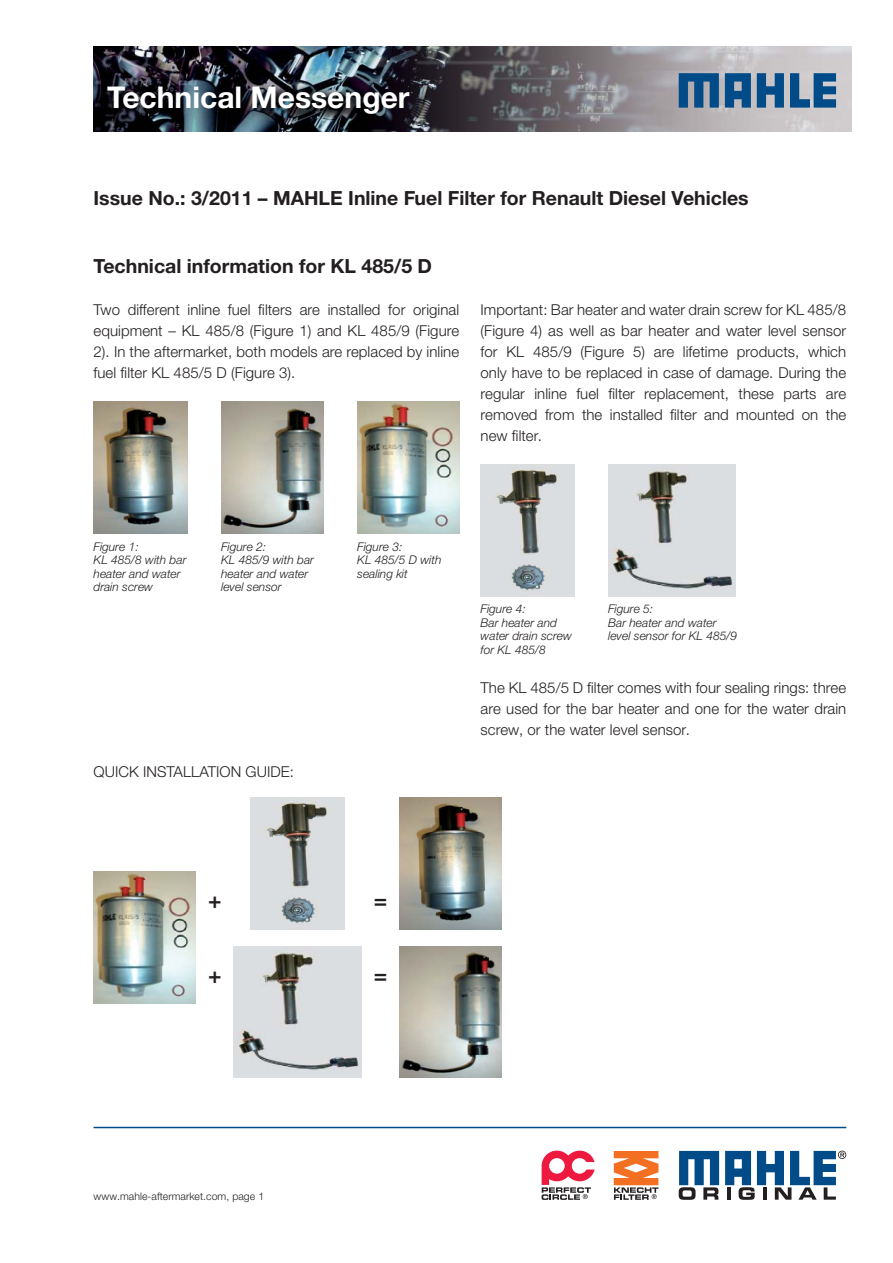
<style>
.page{position:relative;width:893px;height:1263px;background:#fff}
.page>*{position:absolute;margin:0;border:0;box-sizing:border-box;transform-origin:0 0}
.t1{font:700 30px "Helvetica Neue LTW1 G";color:#fff}
.t2{font:500 22.5px "Helvetica Neue LTW1 G";color:#231f20}
.t3{font:700 19.5px "Helvetica Neue LTW1 G";color:#231f20}
.t4{font:300 15px/21px "Helvetica Neue LTW1 G";letter-spacing:.005em;color:#231f20;text-align:justify}
.t5{font:italic 300 12px/13.5px "Helvetica Neue LTW1 G";color:#231f20}
.t6{font:300 10.5px "Helvetica Neue LTW1 G";letter-spacing:.005em;color:#231f20}
</style>
<div class="page">
<img style="left:94px;top:47px;width:757px;height:85px">
<svg style="left:679px;top:73px;width:40px;height:35px"></svg>
<svg style="left:757px;top:73px;width:27px;height:35px"></svg>
<svg style="left:790px;top:73px;width:46px;height:35px;background:#47779f"></svg>
<svg style="left:725px;top:73px;width:26px;height:35px"></svg>
<svg style="left:679px;top:1151px;width:40px;height:49px"></svg>
<svg style="left:725px;top:1151px;width:121px;height:49px"></svg>
<svg style="left:614px;top:1151px;width:44px;height:49px"></svg>
<svg style="left:542px;top:1151px;width:53px;height:49px"></svg>
<hr style="left:94px;top:1127px;width:752px;height:1px;background:#004b88">
<img style="left:94px;top:402px;width:93px;height:132px">
<img style="left:400px;top:797px;width:102px;height:132px">
<img style="left:480px;top:464px;width:94px;height:132px">
<img style="left:251px;top:797px;width:93px;height:132px">
<img style="left:608px;top:464px;width:128px;height:132px">
<img style="left:234px;top:946px;width:127px;height:132px">
<img style="left:221px;top:402px;width:102px;height:132px">
<img style="left:400px;top:946px;width:102px;height:132px">
<img style="left:357px;top:402px;width:102px;height:132px">
<img style="left:94px;top:872px;width:102px;height:131px">
<h1 class="t1" style="left:107px;top:86px;width:304px">Technical Messenger</h1>
<h3 class="t3" style="left:94px;top:191px;width:657px">Issue No.: 3/2011 – MAHLE Inline Fuel Filter for Renault Diesel Vehicles</h3>
<h3 class="t3" style="left:94px;top:259px;width:340px">Technical information for KL 485/5 D</h3>
<p class="t4" style="left:94px;top:301px;width:367px">Two different inline fuel filters are installed for original equipment – KL 485/8 (Figure 1) and KL 485/9 (Figure 2). In the aftermarket, both models are replaced by inline fuel filter KL 485/5 D (Figure 3).</p>
<p class="t4" style="left:480px;top:301px;width:367px">Important: Bar heater and water drain screw for KL 485/8 (Figure 4) as well as bar heater and water level sensor for KL 485/9 (Figure 5) are lifetime products, which only have to be replaced in case of damage. During the regular inline fuel filter replacement, these parts are removed from the installed filter and mounted on the new filter.</p>
<p class="t5" style="left:94px;top:541px;width:94px">Figure 1:<br>KL 485/8 with bar heater and water drain screw</p>
<p class="t5" style="left:221px;top:541px;width:94px">Figure 2:<br>KL 485/9 with bar heater and water level sensor</p>
<p class="t5" style="left:357px;top:541px;width:86px">Figure 3:<br>KL 485/5 D with sealing kit</p>
<p class="t4" style="left:94px;top:763px;width:202px">QUICK INSTALLATION GUIDE:</p>
<p class="t5" style="left:480px;top:604px;width:93px">Figure 4:<br>Bar heater and water drain screw for KL 485/8</p>
<p class="t5" style="left:608px;top:604px;width:130px">Figure 5:<br>Bar heater and water level sensor for KL 485/9</p>
<p class="t4" style="left:480px;top:679px;width:367px">The KL 485/5 D filter comes with four sealing rings: three are used for the bar heater and one for the water drain screw, or the water level sensor.</p>
<h2 class="t2" style="left:208px;top:892px;width:15px">+</h2>
<h2 class="t2" style="left:374px;top:892px;width:15px">=</h2>
<h2 class="t2" style="left:208px;top:967px;width:15px">+</h2>
<h2 class="t2" style="left:374px;top:967px;width:15px">=</h2>
<p class="t6" style="left:94px;top:1192px;width:172px">www.mahle-aftermarket.com, page 1</p>
</div>
